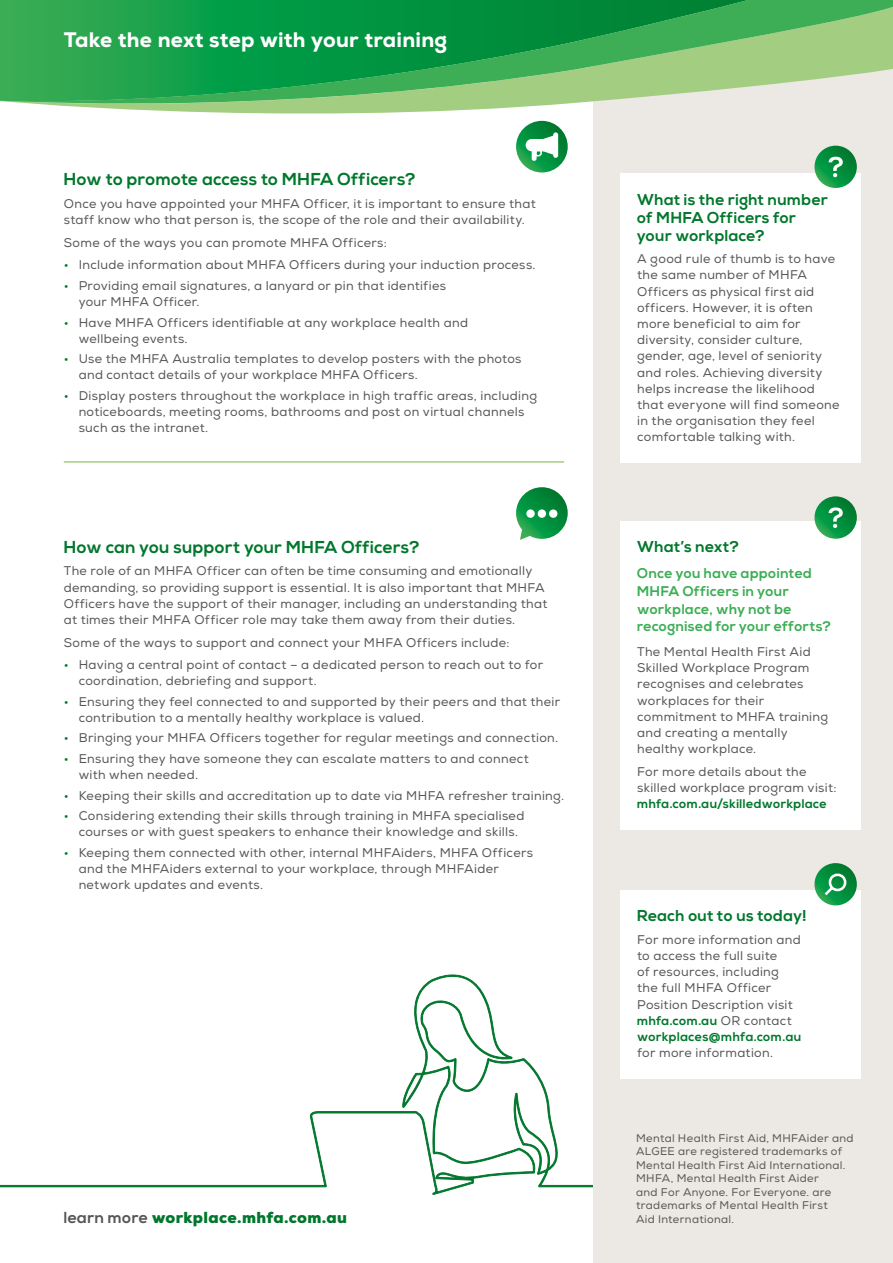
<style>
.page{position:relative;width:893px;height:1263px;background:#fff}
.page>*{position:absolute;margin:0;border:0;box-sizing:border-box;transform-origin:0 0}
.t1{font:800 21px "Nexa";letter-spacing:.01em;color:#fff}
.t2{font:700 17.25px "Nexa";letter-spacing:.015em;color:#00772c}
.t3{font:900 15.9px "Nexa";letter-spacing:.02em;color:#00772c}
.t4{font:700 15.75px/18px "Nexa";letter-spacing:.02em;color:#00772c}
.t5{font:700 14.1px/17.7px "Nexa";letter-spacing:.025em;color:#3dae56}
.t6{font:12.6px/16.2px "Nexa";letter-spacing:.025em;color:#555756}
.t7{font:700 12.6px "Nexa";letter-spacing:.03em;color:#00772c}
.t8{font:11.1px/13.5px "Nexa";letter-spacing:.03em;color:#555756}
.s1{color:#00772c}
.s2{font-weight:700;color:#555756}
.s3{font-weight:700;color:#00772c}
</style>
<div class="page">
<svg style="left:0;top:973px;width:594px;height:222px"></svg>
<div style="left:594px;top:0;width:299px;height:1263px;background:#ece8e3"></div>
<svg style="left:0;top:0;width:893px;height:113px;background:#50b266"></svg>
<hr style="left:64px;top:461px;width:500px;height:2px;background:#a3ce81">
<svg style="left:516px;top:121px;width:52px;height:51px"></svg>
<div style="left:553px;top:132px;width:5px;height:26px;border:2px solid #fff;border-radius:2px"></div>
<svg style="left:525px;top:134px;width:31px;height:28px"></svg>
<div style="left:620px;top:890px;width:241px;height:188px;background:#fff"></div>
<svg style="left:814px;top:863px;width:43px;height:42px"></svg>
<svg style="left:822px;top:870px;width:27px;height:28px"></svg>
<svg style="left:516px;top:487px;width:52px;height:53px"></svg>
<div style="left:549px;top:509px;width:8px;height:9px;background:#fff;border-radius:50%"></div>
<div style="left:538px;top:509px;width:8px;height:9px;background:#fff;border-radius:50%"></div>
<div style="left:526px;top:509px;width:9px;height:9px;background:#fff;border-radius:50%"></div>
<div style="left:620px;top:174px;width:241px;height:289px;background:#fff"></div>
<svg style="left:814px;top:146px;width:43px;height:42px"></svg>
<svg style="left:829px;top:157px;width:14px;height:21px"></svg>
<div style="left:620px;top:521px;width:241px;height:308px;background:#fff"></div>
<svg style="left:814px;top:496px;width:43px;height:43px"></svg>
<svg style="left:829px;top:507px;width:14px;height:22px"></svg>
<h1 class="t1" style="left:64px;top:26px;width:385px">Take the next step with your training</h1>
<h2 class="t2" style="left:64px;top:170px;width:354px">How to promote access to MHFA Officers?</h2>
<p class="t6" style="left:64px;top:196px;width:473px">Once you have appointed your MHFA Officer, it is important to ensure that staff know who that person is, the scope of the role and their availability.</p>
<p class="t6" style="left:64px;top:235px;width:325px">Some of the ways you can promote MHFA Officers:</p>
<p class="t6" style="left:64px;top:257px;width:473px"><span class="s1">•</span> Include information about MHFA Officers during your induction process.</p>
<p class="t6" style="left:79px;top:278px;width:369px;text-indent:-15px"><span class="s1">•</span> Providing email signatures, a lanyard or pin that identifies your MHFA Officer.</p>
<p class="t6" style="left:79px;top:314px;width:391px;text-indent:-15px"><span class="s1">•</span> Have MHFA Officers identifiable at any workplace health and wellbeing events.</p>
<p class="t6" style="left:79px;top:351px;width:444px;text-indent:-15px"><span class="s1">•</span> Use the MHFA Australia templates to develop posters with the photos and contact details of your workplace MHFA Officers.</p>
<p class="t6" style="left:79px;top:388px;width:460px;text-indent:-15px"><span class="s1">•</span> Display posters throughout the workplace in high traffic areas, including noticeboards, meeting rooms, bathrooms and post on virtual channels such as the intranet.</p>
<h2 class="t2" style="left:64px;top:537px;width:358px">How can you support your MHFA Officers?</h2>
<p class="t6" style="left:64px;top:563px;width:485px">The role of an MHFA Officer can often be time consuming and emotionally demanding, so providing support is essential. It is also important that MHFA Officers have the support of their manager, including an understanding that at times their MHFA Officer role may take them away from their duties.</p>
<p class="t6" style="left:64px;top:634px;width:447px">Some of the ways to support and connect your MHFA Officers include:</p>
<p class="t6" style="left:79px;top:657px;width:466px;text-indent:-15px"><span class="s1">•</span> Having a central point of contact – a dedicated person to reach out to for coordination, debriefing and support.</p>
<p class="t6" style="left:79px;top:694px;width:483px;text-indent:-15px"><span class="s1">•</span> Ensuring they feel connected to and supported by their peers and that their contribution to a mentally healthy workplace is valued.</p>
<p class="t6" style="left:64px;top:730px;width:496px"><span class="s1">•</span> Bringing your MHFA Officers together for regular meetings and connection.</p>
<p class="t6" style="left:79px;top:751px;width:452px;text-indent:-15px"><span class="s1">•</span> Ensuring they have someone they can escalate matters to and connect with when needed.</p>
<p class="t6" style="left:64px;top:787px;width:502px"><span class="s1">•</span> Keeping their skills and accreditation up to date via MHFA refresher training.</p>
<p class="t6" style="left:79px;top:808px;width:447px;text-indent:-15px"><span class="s1">•</span> Considering extending their skills through training in MHFA specialised courses or with guest speakers to enhance their knowledge and skills.</p>
<p class="t6" style="left:79px;top:844px;width:456px;text-indent:-15px"><span class="s1">•</span> Keeping them connected with other, internal MHFAiders, MHFA Officers and the MHFAiders external to your workplace, through MHFAider network updates and events.</p>
<p class="t3" style="left:64px;top:1207px;width:285px"><span class="s2">learn more</span> workplace.mhfa.com.au</p>
<p class="t4" style="left:637px;top:191px;width:192px">What is the right number of MHFA Officers for your workplace?</p>
<p class="t6" style="left:637px;top:251px;width:204px">A good rule of thumb is to have the same number of MHFA<br>Officers as physical first aid officers. However, it is often more beneficial to aim for diversity, consider culture, gender, age, level of seniority and roles. Achieving diversity helps increase the likelihood that everyone will find someone in the organisation they feel comfortable talking with.</p>
<p class="t4" style="left:637px;top:538px;width:104px">What’s next?</p>
<p class="t5" style="left:637px;top:565px;width:196px">Once you have appointed<br>MHFA Officers in your workplace, why not be recognised for your efforts?</p>
<p class="t6" style="left:637px;top:644px;width:193px">The Mental Health First Aid<br>Skilled Workplace Program recognises and celebrates workplaces for their commitment to MHFA training and creating a mentally healthy workplace.</p>
<p class="t6" style="left:637px;top:763px;width:201px">For more details about the skilled workplace program visit:</p>
<p class="t7" style="left:637px;top:796px;width:191px">mhfa.com.au/skilledworkplace</p>
<p class="t4" style="left:637px;top:907px;width:171px">Reach out to us today!</p>
<p class="t6" style="left:637px;top:931px;width:166px">For more information and to access the full suite<br>of resources, including the full MHFA Officer<br>Position Description visit <span class="s3">mhfa.com.au</span> OR contact <span class="s3">workplaces@mhfa.com.au</span></p>
<p class="t6" style="left:637px;top:1045px;width:138px">for more information.</p>
<p class="t8" style="left:636px;top:1131px;width:219px">Mental Health First Aid, MHFAider and ALGEE are registered trademarks of Mental Health First Aid International.<br>MHFA, Mental Health First Aider<br>and For Anyone. For Everyone. are trademarks of Mental Health First<br>Aid International.</p>
</div>
